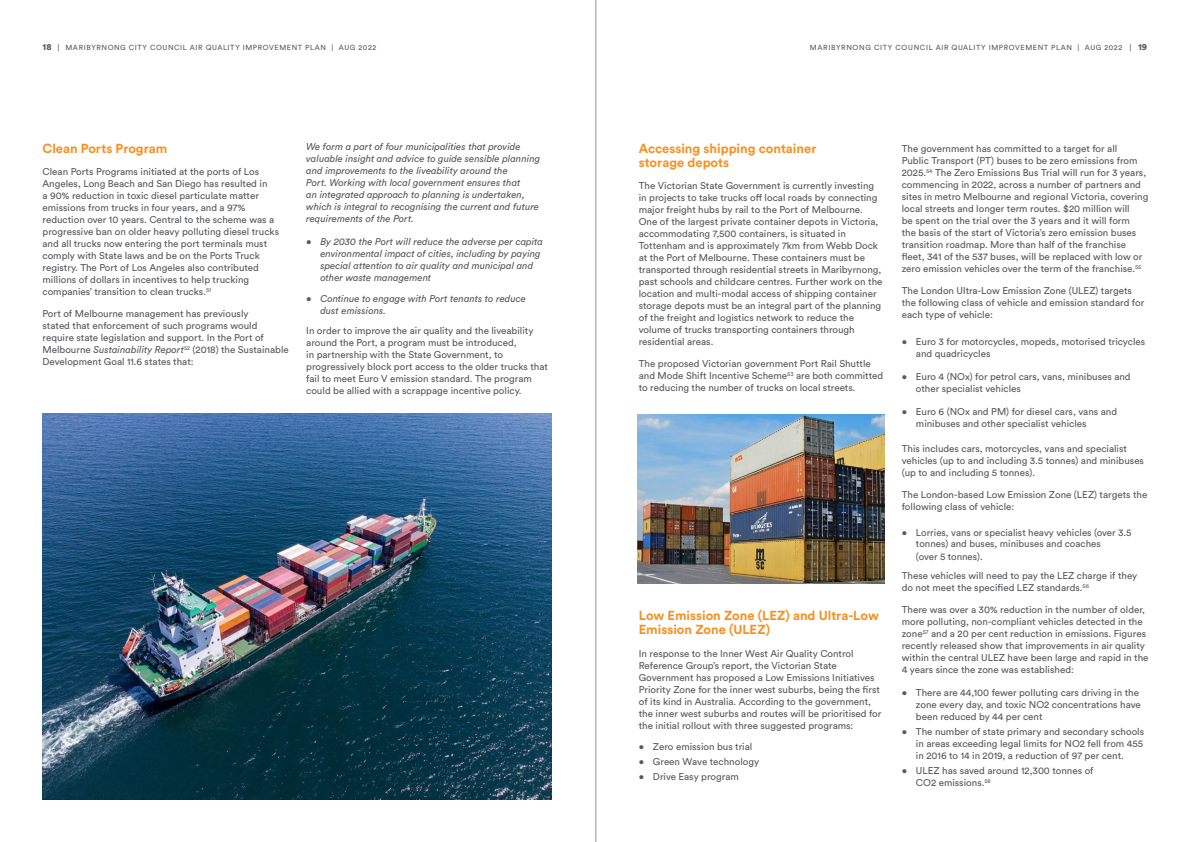
<style>
.page{position:relative;width:1191px;height:842px;background:#fff}
.page>*{position:absolute;margin:0;border:0;box-sizing:border-box;transform-origin:0 0}
.t1{font:700 13px/14px "Circular Std";color:#f78f1e}
.t2{font:9.8px/12px "Circular Std";color:#58595b}
.t3{font:italic 9.8px/12px "Circular Std";color:#58595b}
.t4{font:7.3px "Circular Std";letter-spacing:.08em;color:#58595b}
.s1{font-weight:900;font-size:9px}
.s2{font-size:8px}
.s3{font-style:italic}
.s4{font-style:normal}
</style>
<div class="page">
<hr style="left:595px;top:0;width:1px;height:842px;background:#919396">
<img style="left:638px;top:415px;width:247px;height:168px">
<img style="left:43px;top:414px;width:508px;height:385px">
<p class="t4" style="left:43px;top:43px;width:335px"><span class="s1">18</span> <span class="s2">|</span> MARIBYRNONG CITY COUNCIL AIR QUALITY IMPROVEMENT PLAN | AUG 2022</p>
<p class="t4" style="left:810px;top:43px;width:339px">MARIBYRNONG CITY COUNCIL AIR QUALITY IMPROVEMENT PLAN | AUG 2022 <span class="s2">|</span> <span class="s1">19</span></p>
<h1 class="t1" style="left:43px;top:141px;width:126px">Clean Ports Program</h1>
<p class="t2" style="left:43px;top:166px;width:238px">Clean Ports Programs initiated at the ports of Los Angeles, Long Beach and San Diego has resulted in<br>a 90% reduction in toxic diesel particulate matter emissions from trucks in four years, and a 97% reduction over 10 years. Central to the scheme was a progressive ban on older heavy polluting diesel trucks and all trucks now entering the port terminals must comply with State laws and be on the Ports Truck registry. The Port of Los Angeles also contributed millions of dollars in incentives to help trucking companies’ transition to clean trucks.<sup>51</sup></p>
<p class="t2" style="left:43px;top:308px;width:248px">Port of Melbourne management has previously<br>stated that enforcement of such programs would require state legislation and support. In the Port of Melbourne <span class="s3">Sustainability Report</span><sup>52</sup> (2018) the Sustainable Development Goal 11.6 states that:</p>
<p class="t3" style="left:306px;top:140px;width:236px">We form a part of four municipalities that provide valuable insight and advice to guide sensible planning and improvements to the liveability around the<br>Port. Working with local government ensures that<br>an integrated approach to planning is undertaken, which is integral to recognising the current and future requirements of the Port.</p>
<p class="t3" style="left:320px;top:235px;width:224px;text-indent:-14px"><span class="s4">•</span> By 2030 the Port will reduce the adverse per capita environmental impact of cities, including by paying special attention to air quality and municipal and other waste management</p>
<p class="t3" style="left:320px;top:292px;width:207px;text-indent:-14px"><span class="s4">•</span> Continue to engage with Port tenants to reduce dust emissions.</p>
<p class="t2" style="left:306px;top:324px;width:243px">In order to improve the air quality and the liveability around the Port, a program must be introduced,<br>in partnership with the State Government, to progressively block port access to the older trucks that fail to meet Euro V emission standard. The program could be allied with a scrappage incentive policy.</p>
<h1 class="t1" style="left:639px;top:141px;width:179px">Accessing shipping container storage depots</h1>
<p class="t2" style="left:639px;top:180px;width:245px">The Victorian State Government is currently investing in projects to take trucks off local roads by connecting major freight hubs by rail to the Port of Melbourne.<br>One of the largest private container depots in Victoria, accommodating 7,500 containers, is situated in Tottenham and is approximately 7km from Webb Dock at the Port of Melbourne. These containers must be transported through residential streets in Maribyrnong, past schools and childcare centres. Further work on the location and multi-modal access of shipping container storage depots must be an integral part of the planning of the freight and logistics network to reduce the volume of trucks transporting containers through residential areas.</p>
<p class="t2" style="left:639px;top:358px;width:246px">The proposed Victorian government Port Rail Shuttle and Mode Shift Incentive Scheme<sup>53</sup> are both committed to reducing the number of trucks on local streets.</p>
<h1 class="t1" style="left:639px;top:609px;width:241px">Low Emission Zone (LEZ) and Ultra-Low<br>Emission Zone (ULEZ)</h1>
<p class="t2" style="left:639px;top:647px;width:244px">In response to the Inner West Air Quality Control Reference Group’s report, the Victorian State Government has proposed a Low Emissions Initiatives Priority Zone for the inner west suburbs, being the first of its kind in Australia. According to the government, the inner west suburbs and routes will be prioritised for the initial rollout with three suggested programs:</p>
<p class="t2" style="left:639px;top:740px;width:115px">• Zero emission bus trial</p>
<p class="t2" style="left:639px;top:755px;width:122px">• Green Wave technology</p>
<p class="t2" style="left:639px;top:770px;width:102px">• Drive Easy program</p>
<p class="t2" style="left:901px;top:142px;width:248px">The government has committed to a target for all<br>Public Transport (PT) buses to be zero emissions from 2025.<sup>54</sup> The Zero Emissions Bus Trial will run for 3 years, commencing in 2022, across a number of partners and sites in metro Melbourne and regional Victoria, covering local streets and longer term routes. $20 million will<br>be spent on the trial over the 3 years and it will form<br>the basis of the start of Victoria’s zero emission buses transition roadmap. More than half of the franchise fleet, 341 of the 537 buses, will be replaced with low or zero emission vehicles over the term of the franchise.<sup>55</sup></p>
<p class="t2" style="left:901px;top:284px;width:244px">The London Ultra-Low Emission Zone (ULEZ) targets the following class of vehicle and emission standard for each type of vehicle:</p>
<p class="t2" style="left:916px;top:335px;width:231px;text-indent:-14px">• Euro 3 for motorcycles, mopeds, motorised tricycles and quadricycles</p>
<p class="t2" style="left:916px;top:370px;width:216px;text-indent:-14px">• Euro 4 (NOx) for petrol cars, vans, minibuses and other specialist vehicles</p>
<p class="t2" style="left:916px;top:405px;width:203px;text-indent:-14px">• Euro 6 (NOx and PM) for diesel cars, vans and minibuses and other specialist vehicles</p>
<p class="t2" style="left:901px;top:443px;width:244px">This includes cars, motorcycles, vans and specialist vehicles (up to and including 3.5 tonnes) and minibuses (up to and including 5 tonnes).</p>
<p class="t2" style="left:901px;top:489px;width:247px">The London-based Low Emission Zone (LEZ) targets the following class of vehicle:</p>
<p class="t2" style="left:916px;top:526px;width:217px;text-indent:-14px">• Lorries, vans or specialist heavy vehicles (over 3.5 tonnes) and buses, minibuses and coaches<br>(over 5 tonnes).</p>
<p class="t2" style="left:901px;top:570px;width:237px">These vehicles will need to pay the LEZ charge if they do not meet the specified LEZ standards.<sup>56</sup></p>
<p class="t2" style="left:901px;top:604px;width:248px">There was over a 30% reduction in the number of older, more polluting, non-compliant vehicles detected in the zone<sup>57</sup> and a 20 per cent reduction in emissions. Figures recently released show that improvements in air quality within the central ULEZ have been large and rapid in the 4 years since the zone was established:</p>
<p class="t2" style="left:916px;top:687px;width:226px;text-indent:-14px">• There are 44,100 fewer polluting cars driving in the zone every day, and toxic NO2 concentrations have been reduced by 44 per cent</p>
<p class="t2" style="left:916px;top:726px;width:230px;text-align:justify;text-indent:-14px">• The number of state primary and secondary schools in areas exceeding legal limits for NO2 fell from 455 in 2016 to 14 in 2019, a reduction of 97 per cent.</p>
<p class="t2" style="left:916px;top:764px;width:179px;text-indent:-14px">• ULEZ has saved around 12,300 tonnes of<br>CO2 emissions.<sup>58</sup></p>
</div>
